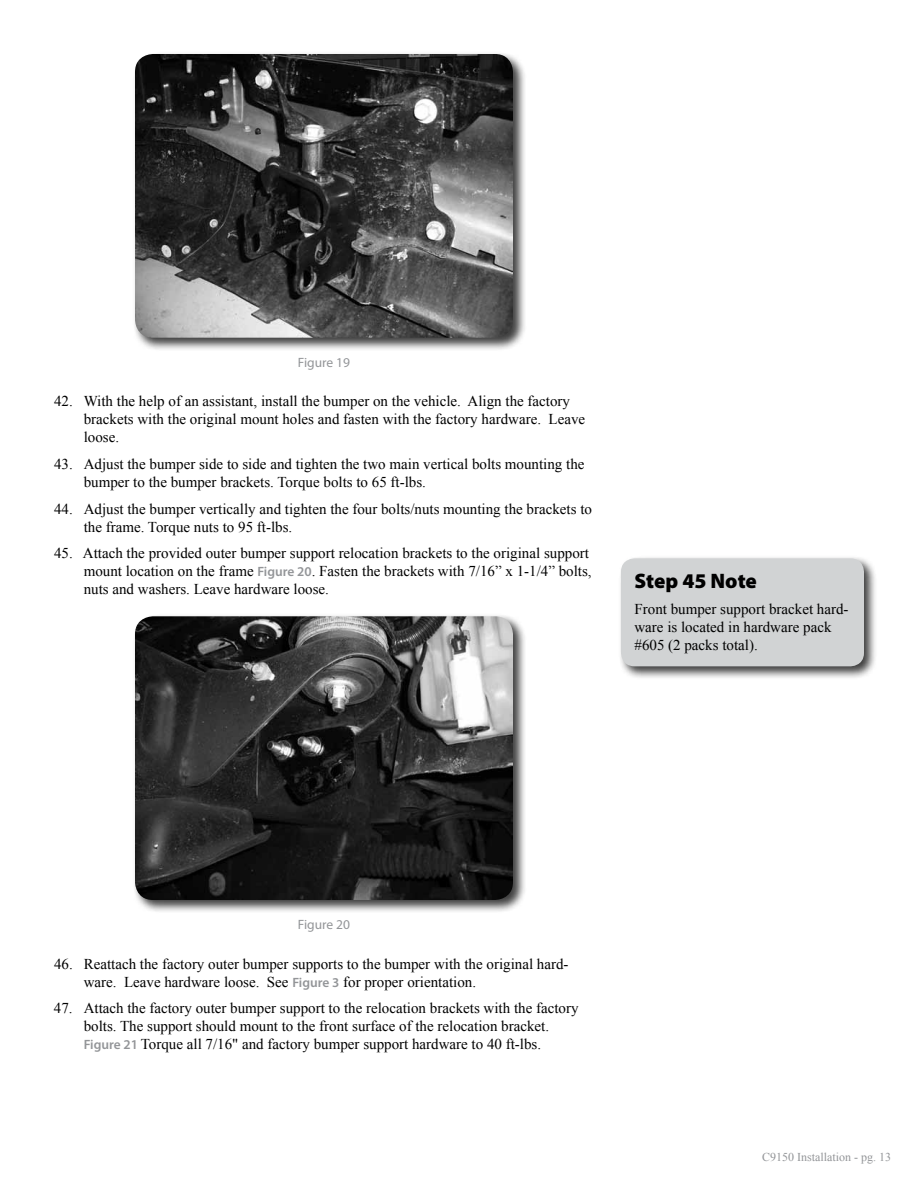
<style>
.page{position:relative;width:918px;height:1188px;background:#fff}
.page>*{position:absolute;margin:0;border:0;box-sizing:border-box;transform-origin:0 0}
.t1{font:900 21px "Myriad Pro";letter-spacing:-.005em;color:#000}
.t2{font:15px/18px "Times New Roman";color:#000}
.t3{font:13.5px "Myriad Pro";color:#939598}
.t4{font:12px "Times New Roman";color:#939598}
.s1{font-family:"Myriad Pro";font-weight:600;font-size:13.5px;color:#939598}
</style>
<div class="page">
<div style="left:132px;top:51px;width:394px;height:300px;background:#000;opacity:.75"></div>
<img style="left:135px;top:54px;width:378px;height:284px">
<div style="left:132px;top:613px;width:394px;height:301px;background:#000;opacity:.75"></div>
<img style="left:135px;top:616px;width:378px;height:284px">
<div style="left:618px;top:556px;width:260px;height:124px;background:#000;opacity:.75"></div>
<div style="left:621px;top:558px;width:243px;height:108px;background:#d1d3d4;border-radius:14px"></div>
<p class="t3" style="left:298px;top:354px;width:54px">Figure 19</p>
<p class="t2" style="left:84px;top:392px;width:503px;text-indent:-30px">42. With the help of an assistant, install the bumper on the vehicle. Align the factory brackets with the original mount holes and fasten with the factory hardware. Leave loose.</p>
<p class="t2" style="left:84px;top:455px;width:502px;text-indent:-30px">43. Adjust the bumper side to side and tighten the two main vertical bolts mounting the bumper to the bumper brackets. Torque bolts to 65 ft-lbs.</p>
<p class="t2" style="left:84px;top:499px;width:510px;text-indent:-30px">44. Adjust the bumper vertically and tighten the four bolts/nuts mounting the brackets to the frame. Torque nuts to 95 ft-lbs.</p>
<p class="t2" style="left:84px;top:544px;width:510px;text-indent:-30px">45. Attach the provided outer bumper support relocation brackets to the original support mount location on the frame <span class="s1">Figure 20</span>. Fasten the brackets with 7/16” x 1-1/4” bolts, nuts and washers. Leave hardware loose.</p>
<h1 class="t1" style="left:634px;top:567px;width:124px">Step 45 Note</h1>
<p class="t2" style="left:634px;top:600px;width:216px">Front bumper support bracket hard&shy;ware is located in hardware pack #605 (2 packs total).</p>
<p class="t3" style="left:298px;top:916px;width:54px">Figure 20</p>
<p class="t2" style="left:84px;top:955px;width:486px;text-indent:-30px">46. Reattach the factory outer bumper supports to the bumper with the original hard&shy;ware. Leave hardware loose. See <span class="s1">Figure 3</span> for proper orientation.</p>
<p class="t2" style="left:54px;top:999px;width:526px;text-align:center">47. Attach the factory outer bumper support to the relocation brackets with the factory bolts. The support should mount to the front surface of the relocation bracket.<br><span class="s1">Figure 21</span> Torque all 7/16" and factory bumper support hardware to 40 ft-lbs.</p>
<p class="t4" style="left:762px;top:1149px;width:130px">C9150 Installation - pg. 13</p>
</div>
